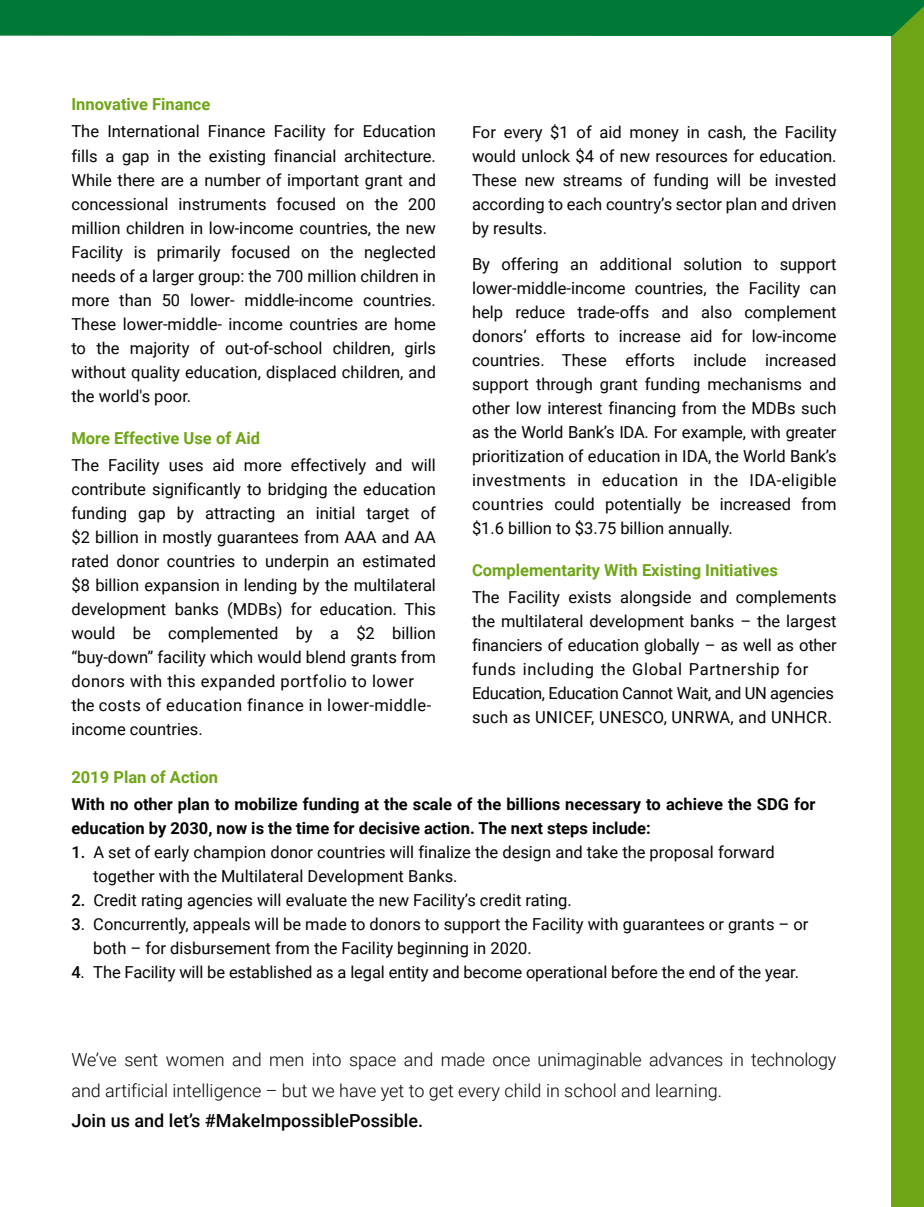
<style>
.page{position:relative;width:924px;height:1207px;background:#fff}
.page>*{position:absolute;margin:0;border:0;box-sizing:border-box;transform-origin:0 0}
.t1{font:300 18px/30px "Roboto";color:#040503}
.t2{font:500 18px "Roboto";color:#040503}
.t3{font:16.5px/24px "Roboto";color:#040503}
.t4{font:700 16.5px/24px "Roboto";color:#040503}
.t5{font:700 16.5px "Roboto";color:#6ea516}
.s1{font-weight:500}
</style>
<div class="page">
<div style="left:891px;top:0;width:33px;height:1207px;background:#6ea516"></div>
<div style="left:0;top:0;width:924px;height:36px;background:#007836"></div>
<p class="t5" style="left:71px;top:95px;width:141px">Innovative Finance</p>
<p class="t3" style="left:71px;top:120px;width:366px;text-align:justify">The International Finance Facility for Education fills a gap in the existing financial architecture.<br>While there are a number of important grant and concessional instruments focused on the 200 million children in low-income countries, the new Facility is primarily focused on the neglected needs of a larger group: the 700 million children in more than 50 lower- middle-income countries.<br>These lower-middle- income countries are home to the majority of out-of-school children, girls without quality education, displaced children, and the world's poor.</p>
<p class="t5" style="left:71px;top:428px;width:190px">More Effective Use of Aid</p>
<p class="t3" style="left:71px;top:453px;width:366px">The Facility uses aid more effectively and will contribute significantly to bridging the education funding gap by attracting an initial target of $2 billion in mostly guarantees from AAA and AA rated donor countries to underpin an estimated $8 billion expansion in lending by the multilateral development banks (MDBs) for education. This would be complemented by a $2 billion “buy-down” facility which would blend grants from donors with this expanded portfolio to lower the costs of education finance in lower-middle&shy;income countries.</p>
<p class="t3" style="left:472px;top:120px;width:366px;text-align:justify">For every $1 of aid money in cash, the Facility would unlock $4 of new resources for education.<br>These new streams of funding will be invested according to each country’s sector plan and driven by results.</p>
<p class="t3" style="left:472px;top:252px;width:366px;text-align:justify">By offering an additional solution to support lower-middle-income countries, the Facility can help reduce trade-offs and also complement donors’ efforts to increase aid for low-income countries. These efforts include increased support through grant funding mechanisms and other low interest financing from the MDBs such as the World Bank’s IDA. For example, with greater prioritization of education in IDA, the World Bank’s investments in education in the IDA-eligible countries could potentially be increased from $1.6 billion to $3.75 billion annually.</p>
<p class="t5" style="left:472px;top:560px;width:308px">Complementarity With Existing Initiatives</p>
<p class="t3" style="left:472px;top:585px;width:366px">The Facility exists alongside and complements the multilateral development banks – the largest financiers of education globally – as well as other funds including the Global Partnership for Education, Education Cannot Wait, and UN agencies such as UNICEF, UNESCO, UNRWA, and UNHCR.</p>
<p class="t5" style="left:71px;top:767px;width:148px">2019 Plan of Action</p>
<p class="t4" style="left:71px;top:792px;width:745px">With no other plan to mobilize funding at the scale of the billions necessary to achieve the SDG for education by 2030, now is the time for decisive action. The next steps include:</p>
<p class="t3" style="left:93px;top:840px;width:683px;text-indent:-22px"><span class="s1">1.</span> A set of early champion donor countries will finalize the design and take the proposal forward together with the Multilateral Development Banks.</p>
<p class="t3" style="left:71px;top:888px;width:502px"><span class="s1">2.</span> Credit rating agencies will evaluate the new Facility’s credit rating.</p>
<p class="t3" style="left:93px;top:912px;width:717px;text-indent:-22px"><span class="s1">3</span>. Concurrently, appeals will be made to donors to support the Facility with guarantees or grants – or both – for disbursement from the Facility beginning in 2020.</p>
<p class="t3" style="left:71px;top:960px;width:729px"><span class="s1">4</span>. The Facility will be established as a legal entity and become operational before the end of the year.</p>
<p class="t1" style="left:71px;top:1045px;width:767px">We’ve sent women and men into space and made once unimaginable advances in technology and artificial intelligence – but we have yet to get every child in school and learning.</p>
<p class="t2" style="left:71px;top:1109px;width:353px">Join us and let’s #MakeImpossiblePossible.</p>
</div>
